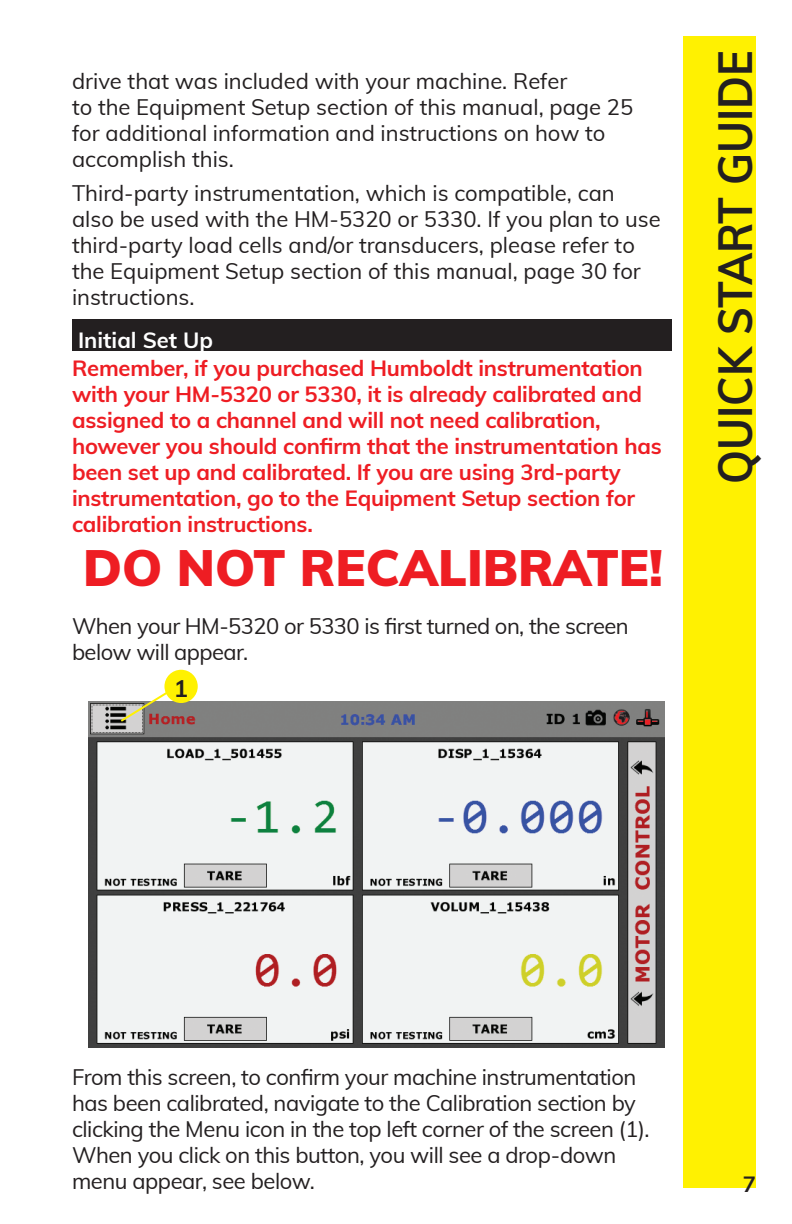
<style>
.page{position:relative;width:792px;height:1224px;background:#fff}
.page>*{position:absolute;margin:0;border:0;box-sizing:border-box;transform-origin:0 0}
.t1{font:900 50px "Muli";color:#ee1d23}
.t2{font:700 48px "Muli";color:#231f20;scale:.9 1}
.t3{font:700 24px "Muli";color:#231f20}
.The_Body{font:22px/26px "Muli";color:#231f20}
.The_Body-2{font:700 22px/26px "Muli";letter-spacing:-.01em;color:#ee1d23}
.The_Body-3{font:22px/26px "Muli";letter-spacing:-.02em;color:#231f20}
.The_Body-4{font:22px/26px "Muli";letter-spacing:-.025em;color:#231f20}
.Sub_Heads{font:700 22px "Muli";color:#fff}
.t4{font:700 22px "Muli";color:#231f20}
</style>
<div class="page">
<div style="left:683px;top:36px;width:73px;height:1152px;background:#fff101"></div>
<img style="left:89px;top:701px;width:576px;height:346px">
<div style="left:164px;top:670px;width:34px;height:33px;background:#fff101;border-radius:50%"></div>
<svg style="left:119px;top:688px;width:54px;height:36px"></svg>
<div style="left:72px;top:320px;width:600px;height:31px;background:#231f20"></div>
<p class="The_Body" style="left:72px;top:68px;width:563px">drive that was included with your machine. Refer<br>to the Equipment Setup section of this manual, page 25 for additional information and instructions on how to accomplish this.</p>
<p class="The_Body" style="left:72px;top:180px;width:590px">Third-party instrumentation, which is compatible, can also be used with the HM-5320 or 5330. If you plan to use third-party load cells and/or transducers, please refer to the Equipment Setup section of this manual, page 30 for instructions.</p>
<p class="Sub_Heads" style="left:78px;top:324px;width:137px">Initial Set Up</p>
<p class="The_Body-2" style="left:72px;top:354px;width:591px">Remember, if you purchased Humboldt instrumentation with your HM-5320 or 5330, it is already calibrated and assigned to a channel and will not need calibration, however you should confirm that the instrumentation has been set up and calibrated. If you are using 3rd-party instrumentation, go to the Equipment Setup section for calibration instructions.</p>
<p class="t1" style="left:83px;top:531px;width:581px">DO NOT RECALIBRATE!</p>
<p class="The_Body-4" style="left:72px;top:612px;width:558px">When your HM-5320 or 5330 is first turned on, the screen below will appear.</p>
<p class="t3" style="left:174px;top:671px;width:16px">1</p>
<h2 class="t2" style="left:700px;top:484px;width:483px;rotate:-90deg">QUICK START GUIDE</h2>
<p class="The_Body-3" style="left:72px;top:1063px;width:579px">From this screen, to confirm your machine instrumentation has been calibrated, navigate to the Calibration section by clicking the Menu icon in the top left corner of the screen (1).<br>When you click on this button, you will see a drop-down menu appear, see below.</p>
<p class="t4" style="left:743px;top:1168px;width:15px">7</p>
</div>
